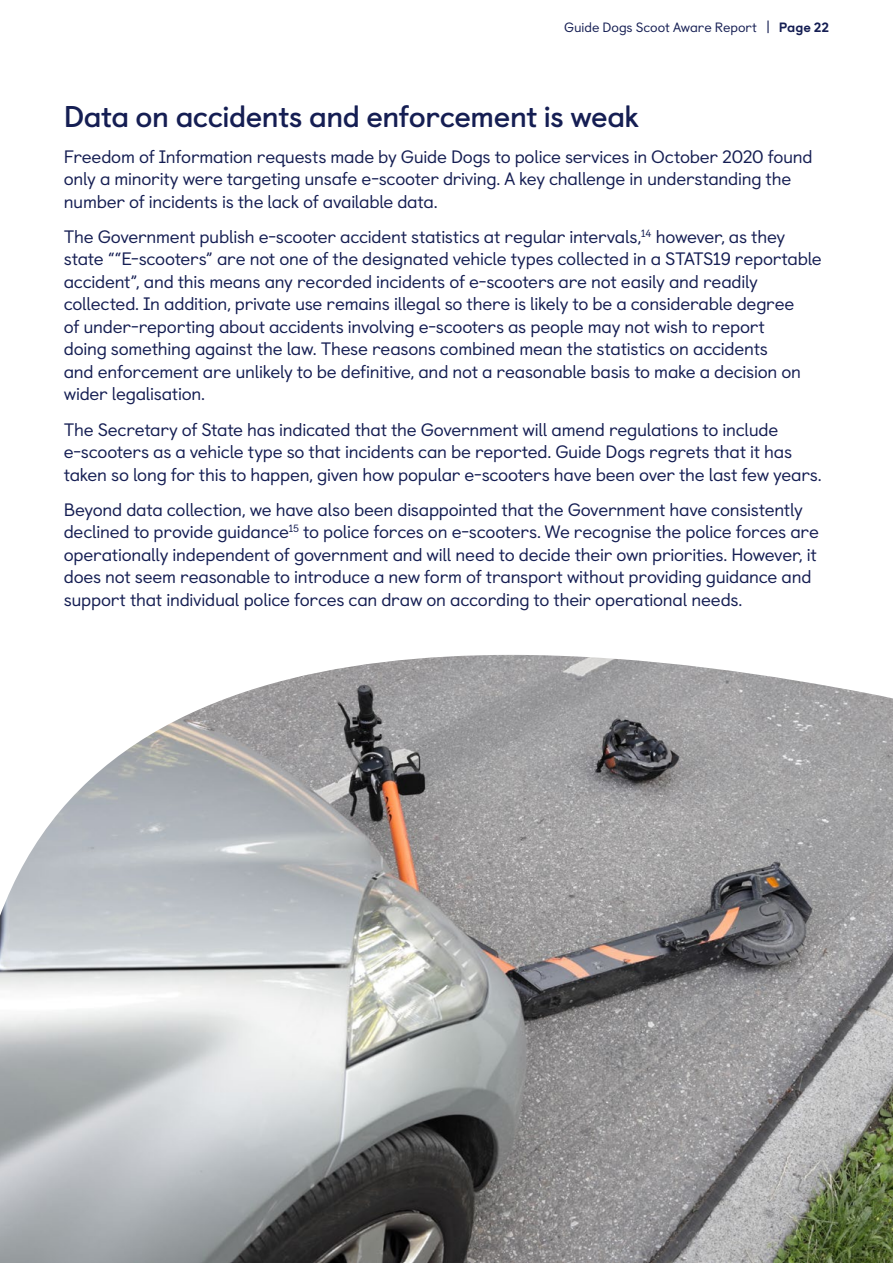
<style>
.page{position:relative;width:893px;height:1263px;background:#fff}
.page>*{position:absolute;margin:0;border:0;box-sizing:border-box;transform-origin:0 0}
.h4_sub_title{font:700 30px "Castledown";letter-spacing:-.015em;color:#151e53}
.p_main{font:18px/22.5px "Castledown";letter-spacing:-.015em;color:#151e53}
.t1{font:13.5px "Castledown";color:#151e53}
.s1{font-weight:800}
</style>
<div class="page">
<img style="left:0;top:655px;width:893px;height:608px">
<p class="t1" style="left:564px;top:16px;width:267px">Guide Dogs Scoot Aware Report | <span class="s1">Page 22</span></p>
<h4 class="h4_sub_title" style="left:64px;top:93px;width:577px">Data on accidents and enforcement is weak</h4>
<p class="p_main" style="left:64px;top:143px;width:750px">Freedom of Information requests made by Guide Dogs to police services in October 2020 found only a minority were targeting unsafe e-scooter driving. A key challenge in understanding the number of incidents is the lack of available data.</p>
<p class="p_main" style="left:64px;top:224px;width:759px">The Government publish e-scooter accident statistics at regular intervals,<sup>14</sup> however, as they state ““E-scooters” are not one of the designated vehicle types collected in a STATS19 reportable accident”, and this means any recorded incidents of e-scooters are not easily and readily collected. In addition, private use remains illegal so there is likely to be a considerable degree<br>of under-reporting about accidents involving e-scooters as people may not wish to report<br>doing something against the law. These reasons combined mean the statistics on accidents<br>and enforcement are unlikely to be definitive, and not a reasonable basis to make a decision on wider legalisation.</p>
<p class="p_main" style="left:64px;top:416px;width:759px">The Secretary of State has indicated that the Government will amend regulations to include e-scooters as a vehicle type so that incidents can be reported. Guide Dogs regrets that it has taken so long for this to happen, given how popular e-scooters have been over the last few years.</p>
<p class="p_main" style="left:64px;top:497px;width:757px">Beyond data collection, we have also been disappointed that the Government have consistently declined to provide guidance<sup>15</sup> to police forces on e-scooters. We recognise the police forces are operationally independent of government and will need to decide their own priorities. However, it does not seem reasonable to introduce a new form of transport without providing guidance and support that individual police forces can draw on according to their operational needs.</p>
</div>
